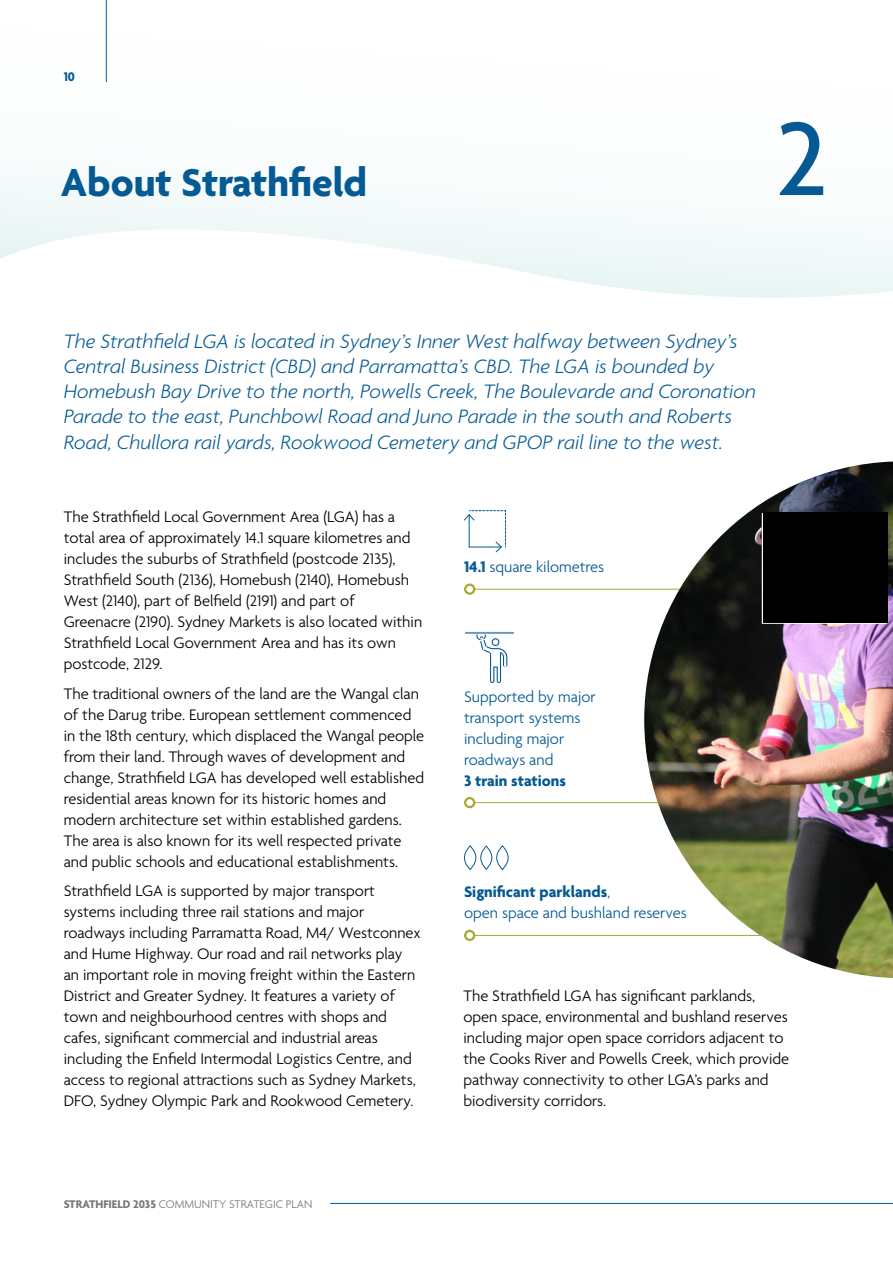
<style>
.page{position:relative;width:893px;height:1263px;background:#fff}
.page>*{position:absolute;margin:0;border:0;box-sizing:border-box;transform-origin:0 0}
.t1{font:500 112.5px "Agenda";color:#055a93}
.t2{font:700 42px "Agenda";color:#055a93}
.t3{font:italic 300 21px/25.2px "Agenda";color:#055a93}
.t4{font:300 16.5px/21px "Agenda";color:#000}
.t5{font:300 16.5px/21px "Agenda";color:#055a93}
.t6{font:700 16.5px "Agenda";color:#055a93}
.t7{font:700 13.5px "Agenda";color:#055a93}
.t8{font:300 12px "Agenda";color:#76787b}
.s1{font-weight:700}
</style>
<div class="page">
<svg style="left:0;top:0;width:893px;height:298px"></svg>
<hr style="left:474px;top:589px;width:288px;height:1px;background:#a3a934">
<div style="left:464px;top:583px;width:11px;height:12px;border:2px solid #a3a934;border-radius:50%"></div>
<hr style="left:474px;top:935px;width:419px;height:1px;background:#a3a934">
<div style="left:464px;top:930px;width:11px;height:11px;border:2px solid #a3a934;border-radius:50%"></div>
<hr style="left:474px;top:802px;width:419px;height:1px;background:#a3a934">
<div style="left:464px;top:797px;width:11px;height:11px;border:2px solid #a3a934;border-radius:50%"></div>
<svg style="left:464px;top:510px;width:42px;height:43px"></svg>
<svg style="left:476px;top:634px;width:32px;height:50px"></svg>
<div style="left:464px;top:631px;width:51px;height:3px;border:1px solid #fff"></div>
<div style="left:464px;top:845px;width:12px;height:25px;border:1px solid #055a93;border-radius:50%"></div>
<div style="left:496px;top:845px;width:12px;height:25px;border:1px solid #055a93;border-radius:50%"></div>
<div style="left:480px;top:846px;width:12px;height:24px;border:1px solid #055a93;border-radius:50%"></div>
<hr style="left:330px;top:1203px;width:563px;height:1px;background:#055a93">
<hr style="left:106px;top:0;width:1px;height:82px;background:#055a93">
<img style="left:644px;top:461px;width:249px;height:517px">
<div style="left:762px;top:512px;width:125px;height:111px;background:#000"></div>
<p class="t7" style="left:64px;top:70px;width:13px">10</p>
<h2 class="t2" style="left:61px;top:160px;width:308px">About Strathfield</h2>
<h1 class="t1" style="left:776px;top:98px;width:53px">2</h1>
<p class="t3" style="left:64px;top:328px;width:694px">The Strathfield LGA is located in Sydney’s Inner West halfway between Sydney’s Central Business District (CBD) and Parramatta’s CBD. The LGA is bounded by Homebush Bay Drive to the north, Powells Creek, The Boulevarde and Coronation Parade to the east, Punchbowl Road and Juno Parade in the south and Roberts Road, Chullora rail yards, Rookwood Cemetery and GPOP rail line to the west.</p>
<p class="t4" style="left:64px;top:507px;width:360px">The Strathfield Local Government Area (LGA) has a total area of approximately 14.1 square kilometres and includes the suburbs of Strathfield (postcode 2135), Strathfield South (2136), Homebush (2140), Homebush West (2140), part of Belfield (2191) and part of Greenacre (2190). Sydney Markets is also located within Strathfield Local Government Area and has its own postcode, 2129.</p>
<p class="t4" style="left:64px;top:684px;width:362px">The traditional owners of the land are the Wangal clan of the Darug tribe. European settlement commenced in the 18th century, which displaced the Wangal people from their land. Through waves of development and change, Strathfield LGA has developed well established residential areas known for its historic homes and modern architecture set within established gardens.<br>The area is also known for its well respected private and public schools and educational establishments.</p>
<p class="t4" style="left:64px;top:881px;width:358px">Strathfield LGA is supported by major transport systems including three rail stations and major roadways including Parramatta Road, M4/ Westconnex and Hume Highway. Our road and rail networks play an important role in moving freight within the Eastern District and Greater Sydney. It features a variety of town and neighbourhood centres with shops and cafes, significant commercial and industrial areas including the Enfield Intermodal Logistics Centre, and access to regional attractions such as Sydney Markets, DFO, Sydney Olympic Park and Rookwood Cemetery.</p>
<p class="t8" style="left:64px;top:1197px;width:250px"><span class="s1">STRATHFIELD 2035</span> COMMUNITY STRATEGIC PLAN</p>
<p class="t5" style="left:464px;top:557px;width:142px"><span class="s1">14.1</span> square kilometres</p>
<p class="t5" style="left:464px;top:687px;width:133px">Supported by major transport systems including major roadways and</p>
<p class="t6" style="left:464px;top:771px;width:103px">3 train stations</p>
<p class="t5" style="left:464px;top:883px;width:224px"><span class="s1">Significant parklands</span>,<br>open space and bushland reserves</p>
<p class="t4" style="left:463px;top:986px;width:327px">The Strathfield LGA has significant parklands, open space, environmental and bushland reserves including major open space corridors adjacent to the Cooks River and Powells Creek, which provide pathway connectivity to other LGA’s parks and biodiversity corridors.</p>
</div>
